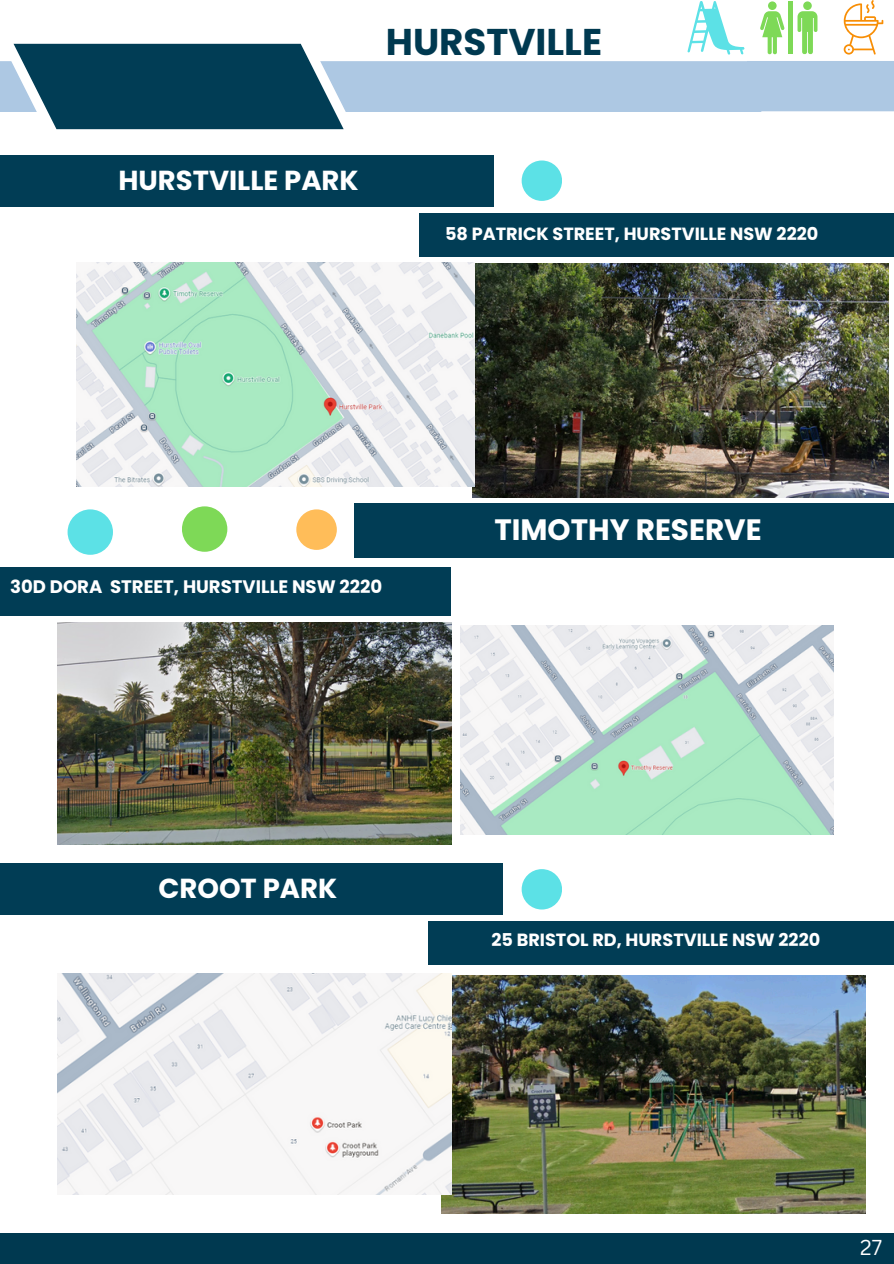
<style>
.page{position:relative;width:894px;height:1264px;background:#fff}
.page>*{position:absolute;margin:0;border:0;box-sizing:border-box;transform-origin:0 0}
.t1{font:700 37.2px "Poppins";color:#003950}
.t2{font:700 29.4px "Poppins";color:#fff}
.t3{font:700 27.45px "Poppins";color:#fff}
.t4{font:21px "Canva Sans";color:#fff}
.t5{font:700 18.15px "Poppins";color:#fff}
.t6{font:700 17.7px "Poppins";color:#fff}
</style>
<div class="page">
<div style="left:354px;top:503px;width:539px;height:55px;background:#013d55"></div>
<div style="left:0;top:567px;width:450px;height:48px;background:#013d55"></div>
<img style="left:57px;top:622px;width:394px;height:222px">
<img style="left:460px;top:625px;width:373px;height:209px">
<svg style="left:0;top:0;width:893px;height:129px"></svg>
<div style="left:0;top:1233px;width:893px;height:30px;background:#003950"></div>
<div style="left:0;top:155px;width:494px;height:51px;background:#013d55"></div>
<div style="left:419px;top:213px;width:474px;height:44px;background:#013d55"></div>
<img style="left:472px;top:264px;width:416px;height:233px">
<img style="left:76px;top:262px;width:399px;height:224px">
<div style="left:0;top:863px;width:503px;height:52px;background:#013d55"></div>
<div style="left:428px;top:921px;width:465px;height:44px;background:#013d55"></div>
<img style="left:441px;top:975px;width:424px;height:238px">
<img style="left:57px;top:973px;width:394px;height:221px">
<div style="left:521px;top:160px;width:41px;height:41px;background:#5ce1e6;border-radius:50%"></div>
<div style="left:68px;top:509px;width:45px;height:46px;background:#5ce1e6;border-radius:50%"></div>
<div style="left:182px;top:506px;width:45px;height:46px;background:#7ed957;border-radius:50%"></div>
<div style="left:296px;top:509px;width:41px;height:41px;background:#ffbd59;border-radius:50%"></div>
<div style="left:521px;top:869px;width:41px;height:40px;background:#5ce1e6;border-radius:50%"></div>
<p class="t1" style="left:385px;top:16px;width:218px">HURSTVILLE</p>
<p class="t3" style="left:118px;top:161px;width:242px">HURSTVILLE PARK</p>
<h3 class="t6" style="left:445px;top:221px;width:374px">58 PATRICK STREET, HURSTVILLE NSW 2220</h3>
<p class="t2" style="left:494px;top:509px;width:269px">TIMOTHY RESERVE</p>
<p class="t5" style="left:10px;top:573px;width:373px">30D DORA STREET, HURSTVILLE NSW 2220</p>
<p class="t3" style="left:158px;top:869px;width:180px">CROOT PARK</p>
<p class="t6" style="left:491px;top:927px;width:330px">25 BRISTOL RD, HURSTVILLE NSW 2220</p>
<h1 class="t4" style="left:860px;top:1232px;width:23px">27</h1>
</div>
